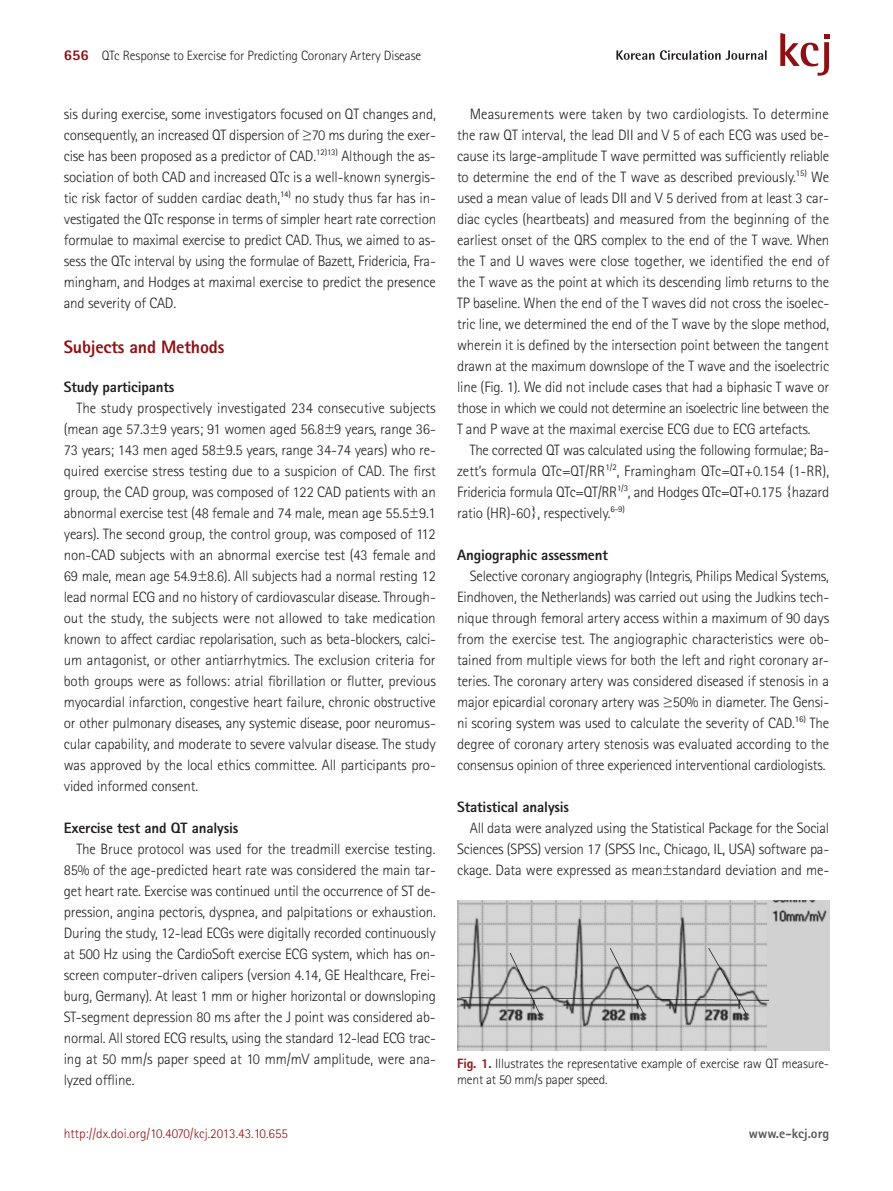
<style>
.page{position:relative;width:893px;height:1191px;background:#fff}
.page>*{position:absolute;margin:0;border:0;box-sizing:border-box;transform-origin:0 0}
.t1{font:800 18px "Rotis Sans Serif Std";letter-spacing:-.01em;color:#900f13}
.t2{font:300 15px/21px "Rotis Sans Serif Std";letter-spacing:-.01em;color:#231f20;text-align:justify}
.t3{font:800 15px "Rotis Sans Serif Std";letter-spacing:-.01em;color:#231f20}
.t4{font:300 13.5px/16.2px "Rotis Sans Serif Std";letter-spacing:-.015em;color:#231f20}
.t5{font:300 13.5px "Rotis Sans Serif Std";color:#900f13}
.t6{font:800 13.5px "Rotis Sans Serif Std";color:#57585a}
.s1{font-weight:800;font-size:15px;color:#900f13}
.s2{font-family:"Garamond";font-weight:400}
.s3{font-weight:800;color:#900f13}
</style>
<div class="page">
<svg style="left:616px;top:50px;width:151px;height:10px"></svg>
<svg style="left:780px;top:33px;width:49px;height:43px"></svg>
<img style="left:457px;top:900px;width:372px;height:150px">
<p class="t4" style="left:64px;top:47px;width:359px"><span class="s1">656</span> QTc Response to Exercise for Predicting Coronary Artery Disease</p>
<p class="t2" style="left:64px;top:103px;width:374px">sis during exercise, some investigators focused on QT changes and, consequently, an increased QT dispersion of <span class="s2">≥</span>70 ms during the exer&shy;cise has been proposed as a predictor of CAD.<sup>12)13)</sup> Although the as&shy;sociation of both CAD and increased QTc is a well-known synergis&shy;tic risk factor of sudden cardiac death,<sup>14)</sup> no study thus far has in&shy;vestigated the QTc response in terms of simpler heart rate correction formulae to maximal exercise to predict CAD. Thus, we aimed to as&shy;sess the QTc interval by using the formulae of Bazett, Fridericia, Fra&shy;mingham, and Hodges at maximal exercise to predict the presence and severity of CAD.</p>
<p class="t1" style="left:64px;top:335px;width:162px">Subjects and Methods</p>
<p class="t3" style="left:64px;top:377px;width:112px">Study participants</p>
<p class="t2" style="left:64px;top:397px;width:374px;text-indent:13px">The study prospectively investigated 234 consecutive subjects (mean age 57.3<span class="s2">±</span>9 years; 91 women aged 56.8<span class="s2">±</span>9 years, range 36- 73 years; 143 men aged 58<span class="s2">±</span>9.5 years, range 34-74 years) who re&shy;quired exercise stress testing due to a suspicion of CAD. The first group, the CAD group, was composed of 122 CAD patients with an abnormal exercise test (48 female and 74 male, mean age 55.5<span class="s2">±</span>9.1 years). The second group, the control group, was composed of 112 non-CAD subjects with an abnormal exercise test (43 female and 69 male, mean age 54.9<span class="s2">±</span>8.6). All subjects had a normal resting 12 lead normal ECG and no history of cardiovascular disease. Through&shy;out the study, the subjects were not allowed to take medication known to affect cardiac repolarisation, such as beta-blockers, calci&shy;um antagonist, or other antiarrhytmics. The exclusion criteria for both groups were as follows: atrial fibrillation or flutter, previous myocardial infarction, congestive heart failure, chronic obstructive or other pulmonary diseases, any systemic disease, poor neuromus&shy;cular capability, and moderate to severe valvular disease. The study was approved by the local ethics committee. All participants pro&shy;vided informed consent.</p>
<p class="t3" style="left:64px;top:818px;width:176px">Exercise test and QT analysis</p>
<p class="t2" style="left:64px;top:838px;width:374px;text-indent:13px">The Bruce protocol was used for the treadmill exercise testing.<br>85% of the age-predicted heart rate was considered the main tar&shy;get heart rate. Exercise was continued until the occurrence of ST de&shy;pression, angina pectoris, dyspnea, and palpitations or exhaustion.<br>During the study, 12-lead ECGs were digitally recorded continuously at 500 Hz using the CardioSoft exercise ECG system, which has on&shy;screen computer-driven calipers (version 4.14, GE Healthcare, Frei&shy;burg, Germany). At least 1 mm or higher horizontal or downsloping ST-segment depression 80 ms after the J point was considered ab&shy;normal. All stored ECG results, using the standard 12-lead ECG trac&shy;ing at 50 mm/s paper speed at 10 mm/mV amplitude, were ana&shy;lyzed offline.</p>
<p class="t2" style="left:457px;top:103px;width:374px;text-indent:13px">Measurements were taken by two cardiologists. To determine the raw QT interval, the lead DII and V 5 of each ECG was used be&shy;cause its large-amplitude T wave permitted was sufficiently reliable to determine the end of the T wave as described previously.<sup>15)</sup> We used a mean value of leads DII and V 5 derived from at least 3 car&shy;diac cycles (heartbeats) and measured from the beginning of the earliest onset of the QRS complex to the end of the T wave. When the T and U waves were close together, we identified the end of the T wave as the point at which its descending limb returns to the TP baseline. When the end of the T waves did not cross the isoelec&shy;tric line, we determined the end of the T wave by the slope method, wherein it is defined by the intersection point between the tangent drawn at the maximum downslope of the T wave and the isoelectric line (Fig. 1). We did not include cases that had a biphasic T wave or those in which we could not determine an isoelectric line between the T and P wave at the maximal exercise ECG due to ECG artefacts.</p>
<p class="t2" style="left:457px;top:439px;width:374px;text-indent:13px">The corrected QT was calculated using the following formulae; Ba&shy;zett’s formula QTc=QT/RR<sup>1/2</sup>, Framingham QTc=QT+0.154 (1-RR), Fridericia formula QTc=QT/RR<sup>1/3</sup>, and Hodges QTc=QT+0.175 <span class="s2">{</span>hazard ratio (HR)-60<span class="s2">}</span>, respectively.<sup>6-9)</sup></p>
<p class="t3" style="left:457px;top:545px;width:152px">Angiographic assessment</p>
<p class="t2" style="left:457px;top:565px;width:374px;text-indent:13px">Selective coronary angiography (Integris, Philips Medical Systems, Eindhoven, the Netherlands) was carried out using the Judkins tech&shy;nique through femoral artery access within a maximum of 90 days from the exercise test. The angiographic characteristics were ob&shy;tained from multiple views for both the left and right coronary ar&shy;teries. The coronary artery was considered diseased if stenosis in a major epicardial coronary artery was <span class="s2">≥</span>50% in diameter. The Gensi&shy;ni scoring system was used to calculate the severity of CAD.<sup>16)</sup> The degree of coronary artery stenosis was evaluated according to the consensus opinion of three experienced interventional cardiologists.</p>
<p class="t3" style="left:457px;top:797px;width:114px">Statistical analysis</p>
<p class="t2" style="left:457px;top:817px;width:374px;text-indent:13px">All data were analyzed using the Statistical Package for the Social Sciences (SPSS) version 17 (SPSS Inc., Chicago, IL, USA) software pa&shy;ckage. Data were expressed as mean<span class="s2">±</span>standard deviation and me-</p>
<p class="t4" style="left:457px;top:1055px;width:374px"><span class="s3">Fig. 1.</span> Illustrates the representative example of exercise raw QT measure&shy;ment at 50 mm/s paper speed.</p>
<p class="t5" style="left:64px;top:1125px;width:226px">http://dx.doi.org/10.4070/kcj.2013.43.10.655</p>
<p class="t6" style="left:749px;top:1124px;width:82px">www.e-kcj.org</p>
</div>
